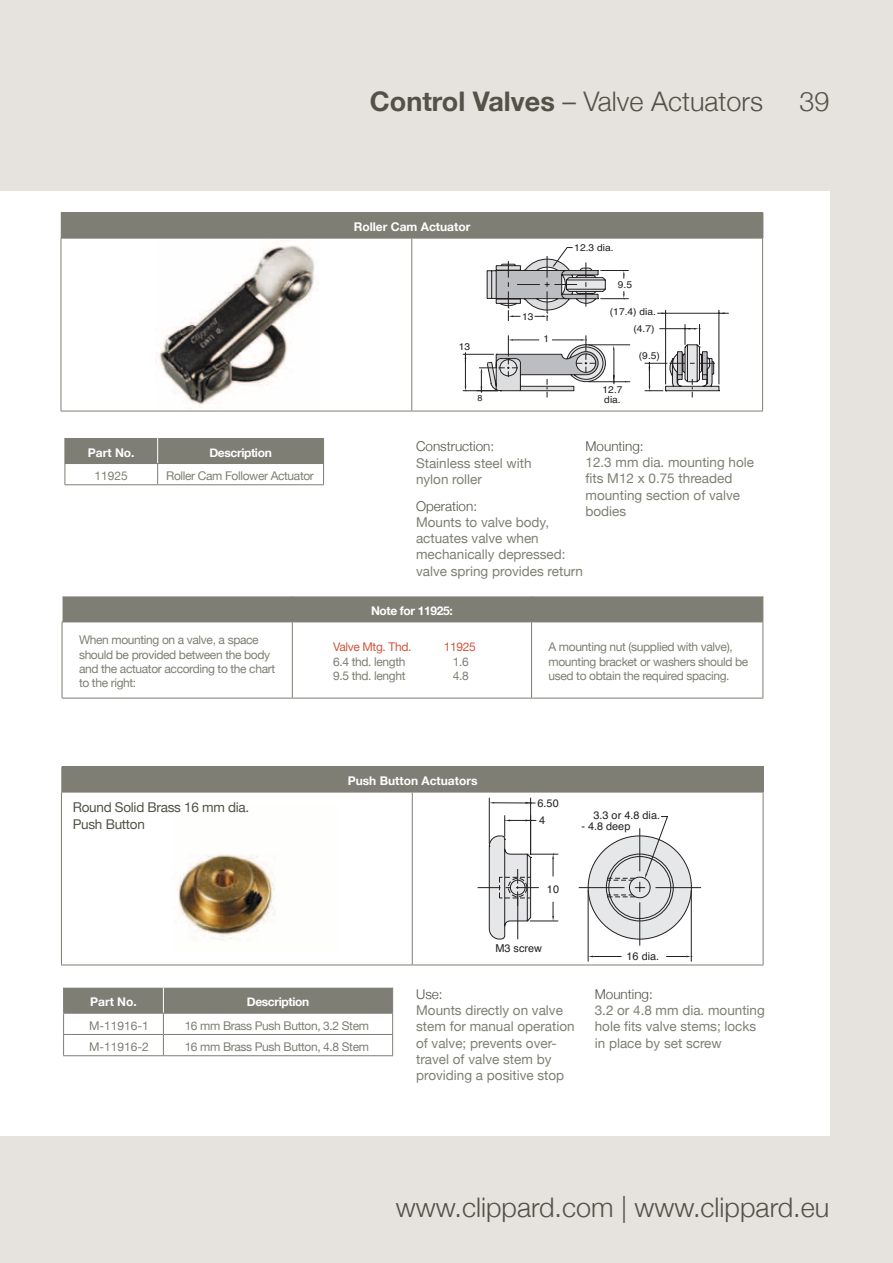
<style>
.page{position:relative;width:893px;height:1263px;background:#e6e2de}
.page>*{position:absolute;margin:0;border:0;box-sizing:border-box;transform-origin:0 0}
.t1{font:300 27px "Helvetica Neue";color:#535249}
.t2{font:13.5px/16.2px "Helvetica Neue";color:#7f7e74}
.t3{font:300 13.5px "Helvetica Neue";color:#535249}
.t4{font:13.5px/16.2px "Helvetica Neue";letter-spacing:-.02em;color:#535249}
.t5{font:12px/14.4px "Helvetica Neue";letter-spacing:-.03em;color:#7f7e74}
.t6{font:700 12px "Helvetica Neue";color:#fff}
.t7{font:700 12px "Helvetica Neue";letter-spacing:-.03em;color:#fff}
.t8{font:12px "Helvetica Neue";letter-spacing:-.03em;color:#cf573d}
.t9{font:10.95px/17.5px "Helvetica";color:#231f20}
.t10{font:9.75px/9.3px "Helvetica";color:#231f20;scale:1.05 1}
.t11{font:8.7px "Helvetica";color:#231f20;scale:1.05 1}
.s1{font-weight:700}
</style>
<div class="page">
<div style="left:0;top:191px;width:829px;height:944px;background:#fff"></div>
<hr style="left:61px;top:239px;width:1px;height:172px;background:#7f7e74">
<hr style="left:411px;top:239px;width:1px;height:172px;background:#7f7e74">
<hr style="left:762px;top:239px;width:1px;height:172px;background:#7f7e74">
<hr style="left:61px;top:411px;width:351px;height:1px;background:#7f7e74">
<hr style="left:412px;top:411px;width:351px;height:1px;background:#7f7e74">
<hr style="left:61px;top:238px;width:351px;height:1px;background:#7f7e74">
<hr style="left:412px;top:238px;width:351px;height:1px;background:#7f7e74">
<div style="left:61px;top:213px;width:702px;height:25px;background:#7f7e74"></div>
<hr style="left:65px;top:484px;width:93px;height:1px;background:#7f7e74">
<hr style="left:158px;top:484px;width:166px;height:1px;background:#7f7e74">
<svg style="left:65px;top:438px;width:259px;height:46px"></svg>
<hr style="left:662px;top:313px;width:67px;height:1px;background:#231f20">
<hr style="left:463px;top:354px;width:31px;height:1px;background:#231f20">
<hr style="left:463px;top:390px;width:35px;height:1px;background:#231f20">
<hr style="left:465px;top:352px;width:1px;height:34px;background:#231f20">
<svg style="left:477px;top:247px;width:248px;height:150px"></svg>
<img style="left:157px;top:240px;width:158px;height:169px">
<hr style="left:292px;top:622px;width:1px;height:76px;background:#7f7e74">
<hr style="left:531px;top:622px;width:1px;height:76px;background:#7f7e74">
<hr style="left:762px;top:622px;width:1px;height:76px;background:#7f7e74">
<div style="left:62px;top:596px;width:701px;height:25px;background:#7f7e74"></div>
<hr style="left:62px;top:698px;width:230px;height:1px;background:#7f7e74">
<hr style="left:292px;top:698px;width:239px;height:1px;background:#7f7e74">
<hr style="left:531px;top:698px;width:232px;height:1px;background:#7f7e74">
<hr style="left:62px;top:622px;width:1px;height:76px;background:#7f7e74">
<hr style="left:62px;top:621px;width:230px;height:1px;background:#7f7e74">
<hr style="left:292px;top:621px;width:239px;height:1px;background:#7f7e74">
<hr style="left:531px;top:621px;width:232px;height:1px;background:#7f7e74">
<hr style="left:61px;top:792px;width:1px;height:173px;background:#7f7e74">
<hr style="left:412px;top:792px;width:1px;height:173px;background:#7f7e74">
<hr style="left:763px;top:792px;width:1px;height:173px;background:#7f7e74">
<hr style="left:61px;top:965px;width:351px;height:1px;background:#7f7e74">
<hr style="left:412px;top:965px;width:351px;height:1px;background:#7f7e74">
<hr style="left:61px;top:792px;width:351px;height:1px;background:#7f7e74">
<hr style="left:412px;top:792px;width:351px;height:1px;background:#7f7e74">
<div style="left:62px;top:766px;width:701px;height:26px;background:#7f7e74"></div>
<svg style="left:61px;top:766px;width:1px;height:26px"></svg>
<svg style="left:763px;top:766px;width:1px;height:26px"></svg>
<hr style="left:63px;top:1055px;width:100px;height:1px;background:#7f7e74">
<hr style="left:163px;top:1055px;width:230px;height:1px;background:#7f7e74">
<svg style="left:63px;top:988px;width:330px;height:67px"></svg>
<hr style="left:588px;top:890px;width:1px;height:71px;background:#231f20">
<hr style="left:691px;top:890px;width:1px;height:71px;background:#231f20">
<svg style="left:588px;top:956px;width:34px;height:1px"></svg>
<svg style="left:666px;top:956px;width:26px;height:1px"></svg>
<hr style="left:489px;top:798px;width:1px;height:46px;background:#231f20">
<hr style="left:530px;top:798px;width:1px;height:57px;background:#231f20">
<hr style="left:494px;top:802px;width:41px;height:1px;background:#231f20">
<svg style="left:525px;top:802px;width:7px;height:2px"></svg>
<svg style="left:478px;top:815px;width:223px;height:130px"></svg>
<img style="left:175px;top:854px;width:100px;height:86px">
<h1 class="t1" style="left:370px;top:80px;width:395px"><span class="s1">Control Valves</span> – Valve Actuators</h1>
<h1 class="t1" style="left:799px;top:80px;width:32px">39</h1>
<p class="t6" style="left:354px;top:218px;width:118px">Roller Cam Actuator</p>
<p class="t10" style="left:459px;top:342px;width:12px">13</p>
<p class="t10" style="left:522px;top:312px;width:12px">13</p>
<p class="t10" style="left:543px;top:334px;width:7px">1</p>
<p class="t10" style="left:574px;top:243px;width:39px">12.3 dia.</p>
<p class="t10" style="left:618px;top:280px;width:15px">9.5</p>
<p class="t10" style="left:610px;top:307px;width:45px">(17.4) dia.</p>
<p class="t10" style="left:633px;top:324px;width:22px">(4.7)</p>
<p class="t10" style="left:639px;top:351px;width:22px">(9.5)</p>
<p class="t6" style="left:88px;top:443px;width:48px">Part No.</p>
<p class="t7" style="left:209px;top:443px;width:64px">Description</p>
<p class="t5" style="left:95px;top:469px;width:35px">11925</p>
<p class="t5" style="left:166px;top:469px;width:149px">Roller Cam Follower Actuator</p>
<p class="t11" style="left:477px;top:391px;width:6px">8</p>
<p class="t10" style="left:603px;top:386px;width:20px">12.7 dia.</p>
<p class="t3" style="left:585px;top:435px;width:60px">Mounting:</p>
<p class="t2" style="left:585px;top:455px;width:170px">12.3 mm dia. mounting hole fits M12 x 0.75 threaded mounting section of valve bodies</p>
<p class="t3" style="left:416px;top:436px;width:80px">Construction:</p>
<p class="t2" style="left:416px;top:455px;width:117px">Stainless steel with nylon roller</p>
<p class="t3" style="left:416px;top:495px;width:63px">Operation:</p>
<p class="t2" style="left:416px;top:515px;width:169px">Mounts to valve body, actuates valve when mechanically depressed: valve spring provides return</p>
<p class="t7" style="left:371px;top:601px;width:83px">Note for 11925:</p>
<p class="t5" style="left:79px;top:633px;width:198px">When mounting on a valve, a space should be provided between the body and the actuator according to the chart to the right:</p>
<p class="t8" style="left:333px;top:638px;width:80px">Valve Mtg. Thd.</p>
<p class="t8" style="left:444px;top:638px;width:33px">11925</p>
<p class="t5" style="left:333px;top:655px;width:74px">6.4 thd. length</p>
<p class="t5" style="left:453px;top:655px;width:17px">1.6</p>
<p class="t5" style="left:333px;top:669px;width:74px">9.5 thd. lenght</p>
<p class="t5" style="left:453px;top:669px;width:17px">4.8</p>
<p class="t5" style="left:548px;top:640px;width:201px">A mounting nut (supplied with valve), mounting bracket or washers should be used to obtain the required spacing.</p>
<p class="t4" style="left:73px;top:800px;width:178px">Round Solid Brass 16 mm dia.<br>Push Button</p>
<p class="t6" style="left:348px;top:771px;width:131px">Push Button Actuators</p>
<p class="t9" style="left:537px;top:794px;width:23px">6.50<br>4</p>
<p class="t9" style="left:547px;top:880px;width:14px">10</p>
<p class="t9" style="left:495px;top:939px;width:48px">M3 screw</p>
<p class="t9" style="left:593px;top:807px;width:68px">3.3 or 4.8 dia.</p>
<p class="t9" style="left:581px;top:818px;width:51px">- 4.8 deep</p>
<p class="t9" style="left:626px;top:948px;width:34px">16 dia.</p>
<p class="t6" style="left:90px;top:992px;width:48px">Part No.</p>
<p class="t7" style="left:247px;top:992px;width:64px">Description</p>
<p class="t5" style="left:89px;top:1019px;width:61px">M-11916-1</p>
<p class="t5" style="left:185px;top:1019px;width:186px">16 mm Brass Push Button, 3.2 Stem</p>
<p class="t5" style="left:89px;top:1040px;width:61px">M-11916-2</p>
<p class="t5" style="left:185px;top:1040px;width:186px">16 mm Brass Push Button, 4.8 Stem</p>
<p class="t3" style="left:416px;top:983px;width:28px">Use:</p>
<p class="t2" style="left:416px;top:1003px;width:160px">Mounts directly on valve stem for manual operation of valve; prevents over&shy;travel of valve stem by providing a positive stop</p>
<p class="t3" style="left:595px;top:983px;width:60px">Mounting:</p>
<p class="t2" style="left:595px;top:1003px;width:172px">3.2 or 4.8 mm dia. mounting hole fits valve stems; locks in place by set screw</p>
<h1 class="t1" style="left:396px;top:1185px;width:435px">www.clippard.com | www.clippard.eu</h1>
</div>
